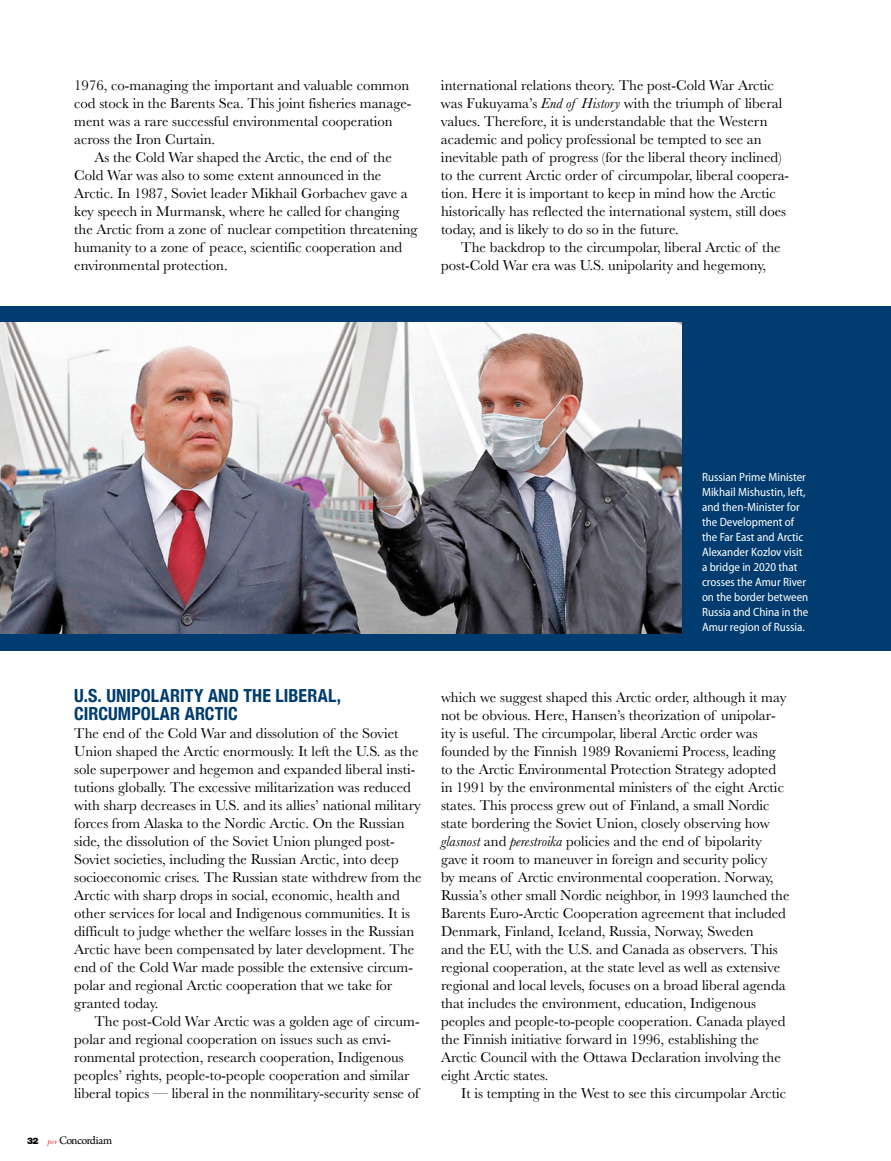
<style>
.page{position:relative;width:891px;height:1161px;background:#fff}
.page>*{position:absolute;margin:0;border:0;box-sizing:border-box;transform-origin:0 0}
.t1{font:700 condensed 18px/18px "Helvetica Neue";letter-spacing:.005em;color:#003c6f}
.t2{font:14.85px/18px "Baskerville";color:#000}
.t3{font:semi-condensed 12px/15px "Myriad Pro";color:#fff}
.t4{font:12px "Arno Pro";letter-spacing:-.05em;color:#000}
.s1{font-style:italic}
.s2{font-family:"Helvetica Neue LT Std";font-weight:900;font-size:9px}
.s3{font-family:"New Baskerville Std";font-style:italic;font-size:7.5px;color:#ed1d24}
</style>
<div class="page">
<div style="left:0;top:306px;width:891px;height:344px;background:#003c6f"></div>
<img style="left:0;top:323px;width:682px;height:310px">
<p class="t2" style="left:74px;top:76px;width:339px">1976, co-managing the important and valuable common cod stock in the Barents Sea. This joint fisheries manage&shy;ment was a rare successful environmental cooperation across the Iron Curtain.</p>
<p class="t2" style="left:74px;top:148px;width:345px;text-indent:20px">As the Cold War shaped the Arctic, the end of the Cold War was also to some extent announced in the Arctic. In 1987, Soviet leader Mikhail Gorbachev gave a key speech in Murmansk, where he called for changing the Arctic from a zone of nuclear competition threatening humanity to a zone of peace, scientific cooperation and environmental protection.</p>
<p class="t2" style="left:441px;top:76px;width:350px">international relations theory. The post-Cold War Arctic was Fukuyama’s <span class="s1">End of History</span> with the triumph of liberal values. Therefore, it is understandable that the Western academic and policy professional be tempted to see an inevitable path of progress (for the liberal theory inclined) to the current Arctic order of circumpolar, liberal coopera&shy;tion. Here it is important to keep in mind how the Arctic historically has reflected the international system, still does today, and is likely to do so in the future.</p>
<p class="t2" style="left:441px;top:238px;width:341px;text-indent:20px">The backdrop to the circumpolar, liberal Arctic of the post-Cold War era was U.S. unipolarity and hegemony,</p>
<p class="t3" style="left:702px;top:470px;width:108px">Russian Prime Minister<br>Mikhail Mishustin, left, and then-Minister for the Development of the Far East and Arctic<br>Alexander Kozlov visit a bridge in 2020 that crosses the Amur River on the border between<br>Russia and China in the<br>Amur region of Russia.</p>
<p class="t1" style="left:74px;top:685px;width:268px">U.S. UNIPOLARITY AND THE LIBERAL,<br>CIRCUMPOLAR ARCTIC</p>
<p class="t2" style="left:74px;top:724px;width:349px">The end of the Cold War and dissolution of the Soviet Union shaped the Arctic enormously. It left the U.S. as the sole superpower and hegemon and expanded liberal insti&shy;tutions globally. The excessive militarization was reduced with sharp decreases in U.S. and its allies’ national military forces from Alaska to the Nordic Arctic. On the Russian side, the dissolution of the Soviet Union plunged post-Soviet societies, including the Russian Arctic, into deep socioeconomic crises. The Russian state withdrew from the Arctic with sharp drops in social, economic, health and other services for local and Indigenous communities. It is difficult to judge whether the welfare losses in the Russian Arctic have been compensated by later development. The end of the Cold War made possible the extensive circum&shy;polar and regional Arctic cooperation that we take for granted today.</p>
<p class="t2" style="left:74px;top:1012px;width:347px;text-indent:20px">The post-Cold War Arctic was a golden age of circum&shy;polar and regional cooperation on issues such as envi&shy;ronmental protection, research cooperation, Indigenous peoples’ rights, people-to-people cooperation and similar liberal topics — liberal in the nonmilitary-security sense of</p>
<p class="t4" style="left:27px;top:1134px;width:87px"><span class="s2">32</span> <span class="s3">per</span> Concordiam</p>
<p class="t2" style="left:441px;top:688px;width:350px">which we suggest shaped this Arctic order, although it may not be obvious. Here, Hansen’s theorization of unipolar&shy;ity is useful. The circumpolar, liberal Arctic order was founded by the Finnish 1989 Rovaniemi Process, leading to the Arctic Environmental Protection Strategy adopted in 1991 by the environmental ministers of the eight Arctic states. This process grew out of Finland, a small Nordic state bordering the Soviet Union, closely observing how <span class="s1">glasnost</span> and <span class="s1">perestroika</span> policies and the end of bipolarity gave it room to maneuver in foreign and security policy<br>by means of Arctic environmental cooperation. Norway, Russia’s other small Nordic neighbor, in 1993 launched the Barents Euro-Arctic Cooperation agreement that included Denmark, Finland, Iceland, Russia, Norway, Sweden<br>and the EU, with the U.S. and Canada as observers. This regional cooperation, at the state level as well as extensive regional and local levels, focuses on a broad liberal agenda that includes the environment, education, Indigenous peoples and people-to-people cooperation. Canada played the Finnish initiative forward in 1996, establishing the Arctic Council with the Ottawa Declaration involving the eight Arctic states.</p>
<p class="t2" style="left:461px;top:1084px;width:326px">It is tempting in the West to see this circumpolar Arctic</p>
</div>
